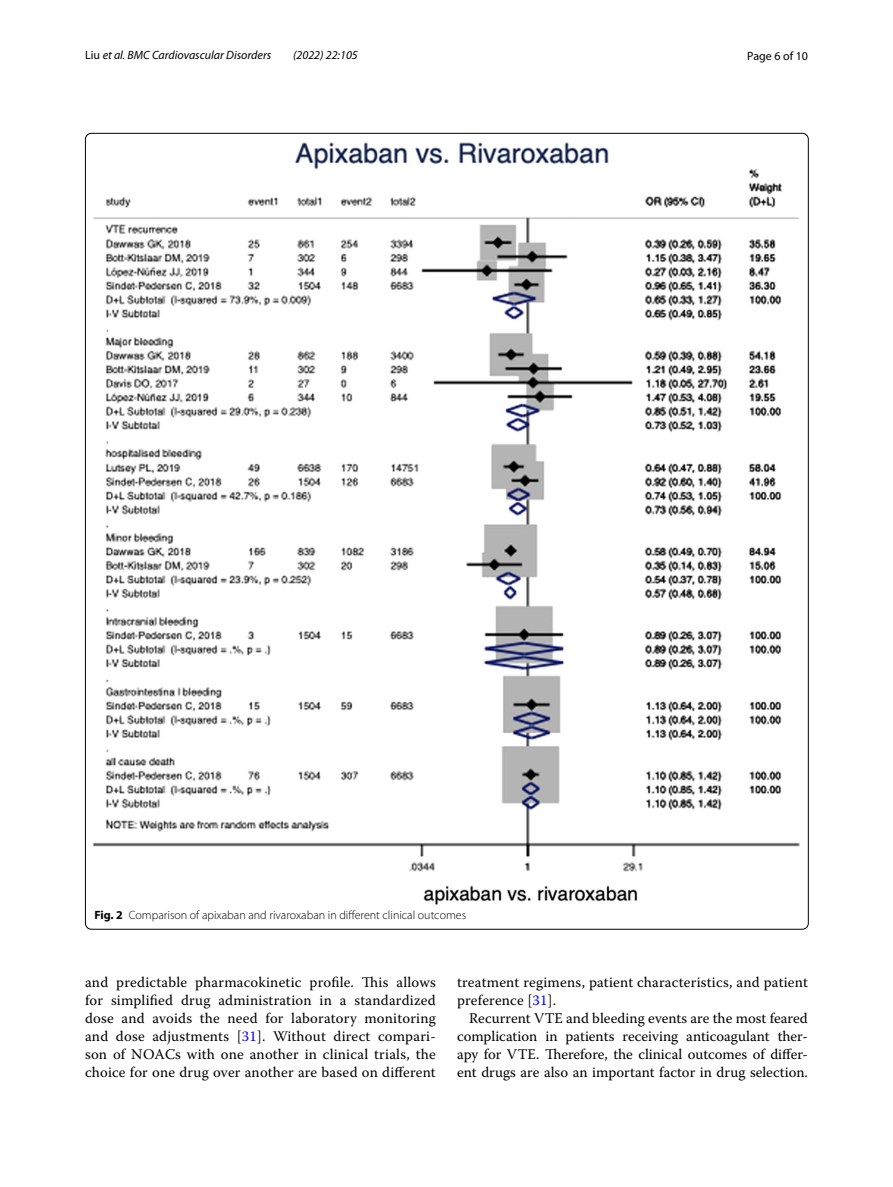
<style>
.page{position:relative;width:893px;height:1187px;background:#fff}
.page>*{position:absolute;margin:0;border:0;box-sizing:border-box;transform-origin:0 0}
.t1{font:14.7px/18px "Warnock Pro";letter-spacing:.015em;color:#000;text-align:justify}
.t2{font:300 12px "Myriad Pro";color:#000}
.t3{font:italic 12px "Myriad Pro";color:#000}
.t4{font:12px "Myriad Pro";color:#000}
.s1{font-style:normal}
.s2{font-weight:700}
.s3{color:#00f}
</style>
<div class="page">
<img style="left:94px;top:142px;width:706px;height:762px">
<p class="t3" style="left:85px;top:48px;width:188px"><span class="s1">Liu</span> et al. BMC Cardiovascular Disorders</p>
<p class="t3" style="left:293px;top:48px;width:66px">(2022) 22:105</p>
<p class="t4" style="left:747px;top:48px;width:62px">Page 6 of 10</p>
<p class="t2" style="left:94px;top:908px;width:373px"><span class="s2">Fig. 2</span> Comparison of apixaban and rivaroxaban in different clinical outcomes</p>
<p class="t1" style="left:85px;top:972px;width:352px">and predictable pharmacokinetic profile. This allows for simplified drug administration in a standardized dose and avoids the need for laboratory monitoring and dose adjustments [<span class="s3">31</span>]. Without direct compari&shy;son of NOACs with one another in clinical trials, the choice for one drug over another are based on different</p>
<p class="t1" style="left:457px;top:972px;width:352px">treatment regimens, patient characteristics, and patient preference [<span class="s3">31</span>].</p>
<p class="t1" style="left:457px;top:1008px;width:352px;text-indent:12px">Recurrent VTE and bleeding events are the most feared complication in patients receiving anticoagulant ther&shy;apy for VTE. Therefore, the clinical outcomes of differ&shy;ent drugs are also an important factor in drug selection.</p>
</div>
